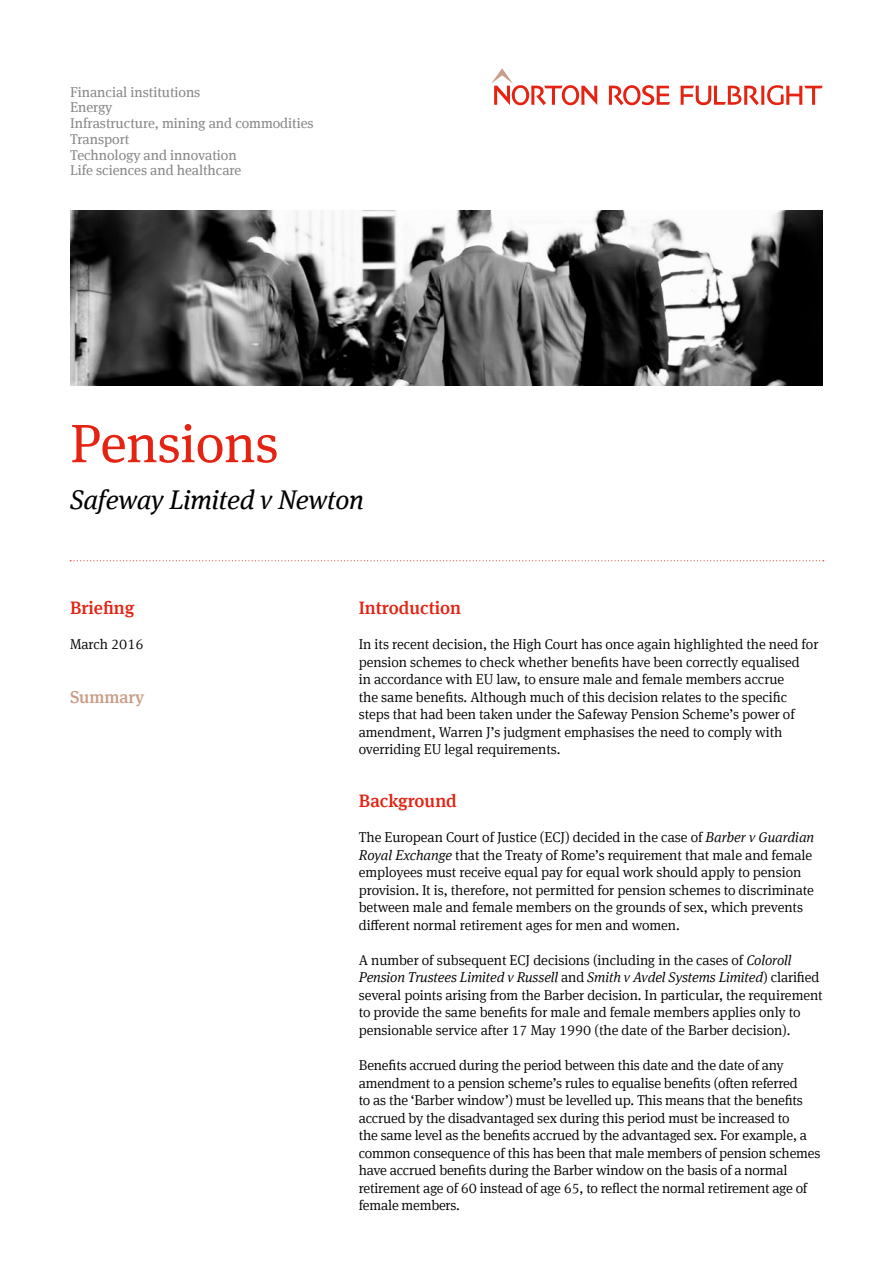
<style>
.page{position:relative;width:893px;height:1263px;background:#fff}
.page>*{position:absolute;margin:0;border:0;box-sizing:border-box;transform-origin:0 0}
.t1{font:54px "Meta Serif Offc Pro";letter-spacing:-.005em;color:#e42313}
.t2{font:italic 27px "Meta Serif Offc Pro";letter-spacing:-.01em;color:#000}
.t3{font:500 18px "Meta Serif Offc Pro";color:#e42313}
.t4{font:500 17.25px "Meta Serif Offc Pro";letter-spacing:-.005em;color:#c99e88}
.t5{font:300 14.25px/17.5px "Meta Serif Offc Pro";letter-spacing:-.005em;color:#000}
.t6{font:14.25px/15.8px "Meta Serif Offc Pro";letter-spacing:-.005em;color:#878787}
.s1{font-style:italic}
</style>
<div class="page">
<svg style="left:491px;top:68px;width:106px;height:37px"></svg>
<svg style="left:609px;top:85px;width:61px;height:20px"></svg>
<svg style="left:681px;top:85px;width:142px;height:20px"></svg>
<svg style="left:70px;top:560px;width:754px;height:1px"></svg>
<img style="left:70px;top:210px;width:753px;height:176px">
<p class="t6" style="left:70px;top:83px;width:245px">Financial institutions<br>Energy<br>Infrastructure, mining and commodities<br>Transport<br>Technology and innovation<br>Life sciences and healthcare</p>
<h1 class="t1" style="left:70px;top:404px;width:210px">Pensions</h1>
<h2 class="t2" style="left:70px;top:480px;width:295px">Safeway Limited v Newton</h2>
<p class="t3" style="left:70px;top:594px;width:66px">Briefing</p>
<p class="t5" style="left:70px;top:635px;width:75px">March 2016</p>
<p class="t4" style="left:70px;top:684px;width:76px">Summary</p>
<p class="t3" style="left:359px;top:594px;width:104px">Introduction</p>
<p class="t5" style="left:359px;top:635px;width:461px">In its recent decision, the High Court has once again highlighted the need for pension schemes to check whether benefits have been correctly equalised<br>in accordance with EU law, to ensure male and female members accrue<br>the same benefits. Although much of this decision relates to the specific steps that had been taken under the Safeway Pension Scheme’s power of amendment, Warren J’s judgment emphasises the need to comply with overriding EU legal requirements.</p>
<p class="t3" style="left:359px;top:787px;width:100px">Background</p>
<p class="t5" style="left:359px;top:828px;width:457px">The European Court of Justice (ECJ) decided in the case of <span class="s1">Barber v Guardian Royal Exchange</span> that the Treaty of Rome’s requirement that male and female employees must receive equal pay for equal work should apply to pension provision. It is, therefore, not permitted for pension schemes to discriminate between male and female members on the grounds of sex, which prevents different normal retirement ages for men and women.</p>
<p class="t5" style="left:359px;top:950px;width:466px">A number of subsequent ECJ decisions (including in the cases of <span class="s1">Coloroll Pension Trustees Limited v Russell</span> and <span class="s1">Smith v Avdel Systems Limited</span>) clarified several points arising from the Barber decision. In particular, the requirement to provide the same benefits for male and female members applies only to pensionable service after 17 May 1990 (the date of the Barber decision).</p>
<p class="t5" style="left:359px;top:1056px;width:463px">Benefits accrued during the period between this date and the date of any amendment to a pension scheme’s rules to equalise benefits (often referred<br>to as the ‘Barber window’) must be levelled up. This means that the benefits accrued by the disadvantaged sex during this period must be increased to<br>the same level as the benefits accrued by the advantaged sex. For example, a common consequence of this has been that male members of pension schemes have accrued benefits during the Barber window on the basis of a normal retirement age of 60 instead of age 65, to reflect the normal retirement age of female members.</p>
</div>
